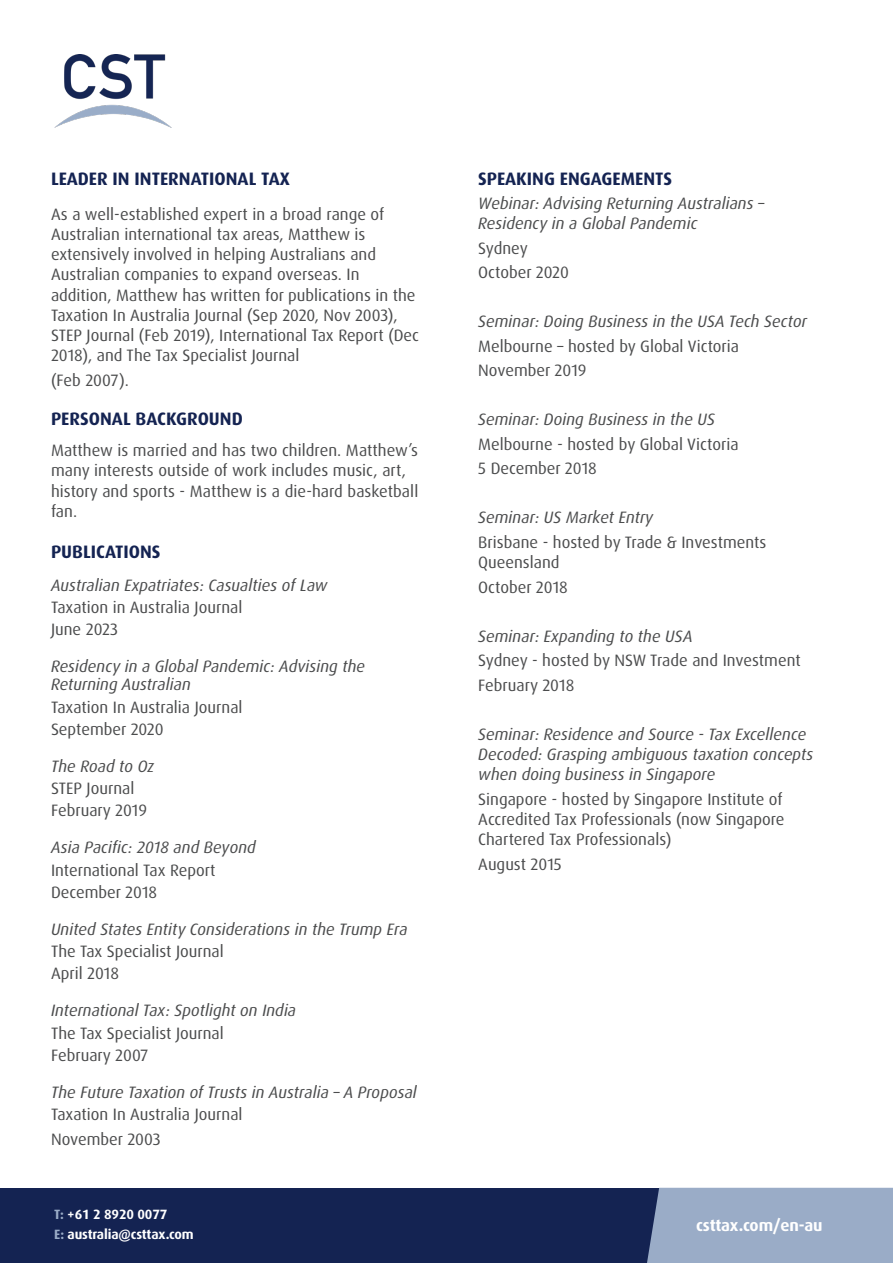
<style>
.page{position:relative;width:893px;height:1263px;background:#fff}
.page>*{position:absolute;margin:0;border:0;box-sizing:border-box;transform-origin:0 0}
.heading{font:700 18px "Dax Pro";color:#142352}
.heading-2{font:16.5px/20.2px "Dax Pro";color:#4b4c4d}
.heading-3{font:italic 16.5px/20.2px "Dax Pro";color:#4b4c4d}
.t1{font:700 16.5px "Dax Pro";letter-spacing:-.01em;color:#fff}
.t2{font:700 13.5px "Dax Pro";letter-spacing:-.01em;color:#fff}
.s1{color:#9aacc7}
.s2{font-style:italic}
</style>
<div class="page">
<div style="left:0;top:1188px;width:893px;height:75px;background:#142352"></div>
<div style="left:647px;top:1188px;width:246px;height:75px;background:#9aacc7"></div>
<img style="left:54px;top:54px;width:117px;height:74px">
<p class="heading" style="left:51px;top:167px;width:240px">LEADER IN INTERNATIONAL TAX</p>
<p class="heading-2" style="left:51px;top:204px;width:370px">As a well-established expert in a broad range of Australian international tax areas, Matthew is extensively involved in helping Australians and Australian companies to expand overseas. In addition, Matthew has written for publications in the Taxation In Australia Journal (Sep 2020, Nov 2003), STEP Journal (Feb 2019), International Tax Report (Dec 2018), and The Tax Specialist Journal</p>
<p class="heading-2" style="left:51px;top:370px;width:79px">(Feb 2007).</p>
<p class="heading" style="left:51px;top:407px;width:193px">PERSONAL BACKGROUND</p>
<p class="heading-2" style="left:51px;top:440px;width:369px">Matthew is married and has two children. Matthew’s many interests outside of work includes music, art, history and sports - Matthew is a die-hard basketball fan.</p>
<p class="heading" style="left:51px;top:540px;width:111px">PUBLICATIONS</p>
<p class="heading-3" style="left:51px;top:575px;width:278px">Australian Expatriates: Casualties of Law</p>
<p class="heading-2" style="left:51px;top:597px;width:193px">Taxation in Australia Journal</p>
<p class="heading-2" style="left:51px;top:620px;width:68px">June 2023</p>
<p class="heading-3" style="left:51px;top:658px;width:316px;line-height:18px">Residency in a Global Pandemic: Advising the<br>Returning Australian</p>
<p class="heading-2" style="left:51px;top:697px;width:193px">Taxation In Australia Journal</p>
<p class="heading-2" style="left:51px;top:719px;width:114px">September 2020</p>
<p class="heading-3" style="left:51px;top:756px;width:105px">The Road to Oz</p>
<p class="heading-2" style="left:51px;top:778px;width:85px">STEP Journal</p>
<p class="heading-2" style="left:51px;top:801px;width:98px">February 2019</p>
<p class="heading-3" style="left:51px;top:838px;width:206px">Asia Pacific: 2018 and Beyond</p>
<p class="heading-2" style="left:51px;top:860px;width:166px">International Tax Report</p>
<p class="heading-2" style="left:51px;top:882px;width:108px">December 2018</p>
<p class="heading-3" style="left:51px;top:919px;width:358px">United States Entity Considerations in the Trump Era</p>
<p class="heading-2" style="left:51px;top:941px;width:174px">The Tax Specialist Journal</p>
<p class="heading-2" style="left:51px;top:964px;width:70px">April 2018</p>
<p class="heading-3" style="left:51px;top:1001px;width:247px">International Tax: Spotlight on India</p>
<p class="heading-2" style="left:51px;top:1023px;width:174px">The Tax Specialist Journal</p>
<p class="heading-2" style="left:51px;top:1045px;width:99px">February 2007</p>
<p class="heading-3" style="left:51px;top:1082px;width:367px">The Future Taxation of Trusts in Australia – A Proposal</p>
<p class="heading-2" style="left:51px;top:1104px;width:193px">Taxation In Australia Journal</p>
<p class="heading-2" style="left:51px;top:1129px;width:111px">November 2003</p>
<p class="t2" style="left:54px;top:1206px;width:115px"><span class="s1">T:</span> +61 2 8920 0077</p>
<p class="t2" style="left:54px;top:1225px;width:141px"><span class="s1">E:</span> australia@csttax.com</p>
<p class="heading" style="left:478px;top:166px;width:195px">SPEAKING ENGAGEMENTS</p>
<p class="heading-3" style="left:478px;top:193px;width:288px">Webinar: Advising Returning Australians –<br>Residency in a Global Pandemic</p>
<p class="heading-2" style="left:478px;top:238px;width:51px">Sydney</p>
<p class="heading-2" style="left:478px;top:263px;width:92px">October 2020</p>
<p class="heading-3" style="left:478px;top:312px;width:330px">Seminar: Doing Business in the USA Tech Sector</p>
<p class="heading-2" style="left:478px;top:336px;width:262px">Melbourne <span class="s2">–</span> hosted by Global Victoria</p>
<p class="heading-2" style="left:478px;top:361px;width:110px">November 2019</p>
<p class="heading-3" style="left:478px;top:410px;width:238px">Seminar: Doing Business in the US</p>
<p class="heading-2" style="left:478px;top:434px;width:262px">Melbourne <span class="s2">-</span> hosted by Global Victoria</p>
<p class="heading-2" style="left:478px;top:459px;width:120px">5 December 2018</p>
<p class="heading-3" style="left:478px;top:508px;width:177px">Seminar: US Market Entry</p>
<p class="heading-2" style="left:478px;top:532px;width:290px">Brisbane - hosted by Trade &amp; Investments<br>Queensland</p>
<p class="heading-2" style="left:478px;top:577px;width:91px">October 2018</p>
<p class="heading-3" style="left:478px;top:626px;width:216px">Seminar: Expanding to the USA</p>
<p class="heading-2" style="left:478px;top:650px;width:324px">Sydney - hosted by NSW Trade and Investment</p>
<p class="heading-2" style="left:478px;top:675px;width:98px">February 2018</p>
<p class="heading-3" style="left:478px;top:724px;width:337px">Seminar: Residence and Source - Tax Excellence<br>Decoded: Grasping ambiguous taxation concepts when doing business in Singapore</p>
<p class="heading-2" style="left:478px;top:789px;width:308px;text-align:justify">Singapore <span class="s2">-</span> hosted by Singapore Institute of Accredited Tax Professionals (now Singapore Chartered Tax Professionals)</p>
<p class="heading-2" style="left:478px;top:854px;width:85px">August 2015</p>
<p class="t1" style="left:696px;top:1214px;width:128px">csttax.com/en-au</p>
</div>
